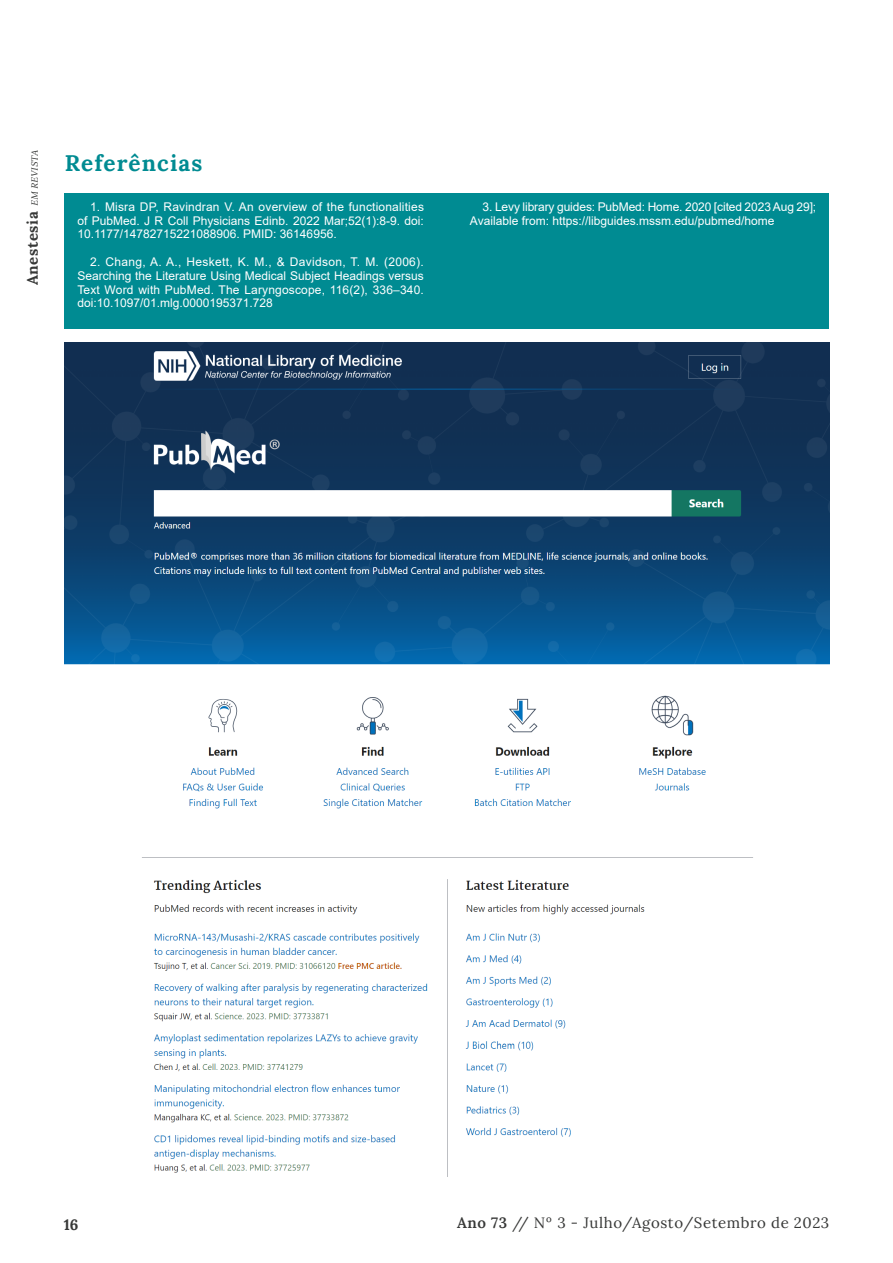
<style>
.page{position:relative;width:893px;height:1263px;background:#fff}
.page>*{position:absolute;margin:0;border:0;box-sizing:border-box;transform-origin:0 0}
.TX{font:700 22.5px "Lora";letter-spacing:.05em;color:#008b92}
.t1{font:15px "Lora";letter-spacing:.04em;color:#373837}
.t2{font:700 15px "Lora";letter-spacing:.04em;color:#373837}
.TX-2{font:12px/13.8px "Arial";color:#fff;text-align:justify}
.s1{font-weight:400;font-style:italic;font-size:9px}
.s2{font-weight:600}
</style>
<div class="page">
<div style="left:65px;top:193px;width:764px;height:135px;background:#008b92"></div>
<img style="left:65px;top:342px;width:764px;height:834px">
<p class="t2" style="left:21px;top:285px;width:139px;rotate:-90deg">Anestesia <span class="s1">EM REVISTA</span></p>
<p class="TX" style="left:65px;top:146px;width:139px">Referências</p>
<p class="TX-2" style="left:77px;top:200px;width:348px;text-indent:13px">1. Misra DP, Ravindran V. An overview of the functionalities of PubMed. J R Coll Physicians Edinb. 2022 Mar;52(1):8-9. doi:<br>10.1177/14782715221088906. PMID: 36146956.</p>
<p class="TX-2" style="left:77px;top:255px;width:348px;text-indent:13px">2. Chang, A. A., Heskett, K. M., &amp; Davidson, T. M. (2006).<br>Searching the Literature Using Medical Subject Headings versus Text Word with PubMed. The Laryngoscope, 116(2), 336–340. doi:10.1097/01.mlg.0000195371.728</p>
<p class="TX-2" style="left:470px;top:200px;width:348px;text-indent:13px">3. Levy library guides: PubMed: Home. 2020 [cited 2023 Aug 29];<br>Available from: https://libguides.mssm.edu/pubmed/home</p>
<p class="t2" style="left:64px;top:1213px;width:16px">16</p>
<p class="t1" style="left:457px;top:1211px;width:374px"><span class="s2">Ano 73</span> // Nº 3 - Julho/Agosto/Setembro de 2023</p>
</div>
